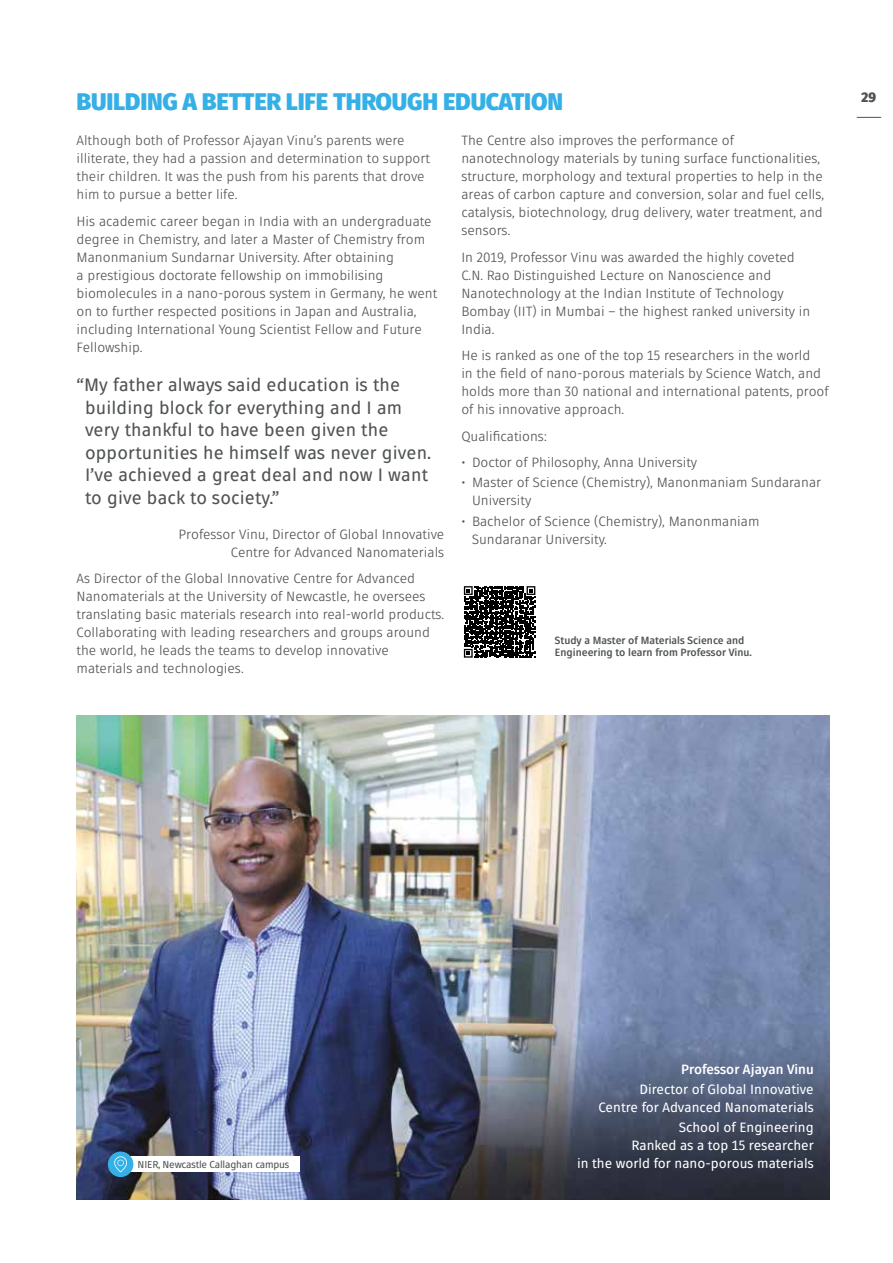
<style>
.page{position:relative;width:893px;height:1263px;background:#fff}
.page>*{position:absolute;margin:0;border:0;box-sizing:border-box;transform-origin:0 0}
.t1{font:900 24px "Fuse V.2 Display";letter-spacing:-.01em;color:#35b0e6}
.t2{font:18px/22.5px "Fuse V.2 Display";letter-spacing:.01em;color:#505354}
.t3{font:13.5px/18px "Fuse V.2 Display";color:#505354}
.t4{font:13.5px/18px "Fuse V.2 Display";color:#575756}
.t5{font:13.5px/18px "Fuse V.2 Display";color:#fff;text-align:right}
.t6{font:700 13.5px "Fuse V.2 Display";color:#fff}
.t7{font:900 13.5px "Fuse V.2 Display";color:#505354}
.t8{font:700 10.5px/12px "Fuse V.2 Display";color:#505354}
.t9{font:10.2px "Fuse V.2 Display";letter-spacing:-.02em;color:#505354}
</style>
<div class="page">
<img style="left:77px;top:715px;width:752px;height:484px">
<svg style="left:464px;top:586px;width:71px;height:72px"></svg>
<svg style="left:857px;top:117px;width:24px;height:1px"></svg>
<div style="left:121px;top:1156px;width:178px;height:16px;background:#fff"></div>
<div style="left:108px;top:1151px;width:25px;height:26px;background:#35b0e6;border-radius:50%"></div>
<svg style="left:114px;top:1156px;width:13px;height:16px"></svg>
<h1 class="t1" style="left:77px;top:86px;width:488px">BUILDING A BETTER LIFE THROUGH EDUCATION</h1>
<p class="t4" style="left:77px;top:132px;width:355px">Although both of Professor Ajayan Vinu’s parents were illiterate, they had a passion and determination to support their children. It was the push from his parents that drove him to pursue a better life.</p>
<p class="t3" style="left:77px;top:212px;width:362px">His academic career began in India with an undergraduate degree in Chemistry, and later a Master of Chemistry from Manonmanium Sundarnar University. After obtaining<br>a prestigious doctorate fellowship on immobilising biomolecules in a nano-porous system in Germany, he went on to further respected positions in Japan and Australia, including International Young Scientist Fellow and Future Fellowship.</p>
<h2 class="t2" style="left:85px;top:374px;width:348px;text-indent:-8px">“My father always said education is the building block for everything and I am very thankful to have been given the opportunities he himself was never given.<br>I’ve achieved a great deal and now I want to give back to society.”</h2>
<p class="t3" style="left:179px;top:525px;width:267px;text-align:right">Professor Vinu, Director of Global Innovative<br>Centre for Advanced Nanomaterials</p>
<p class="t3" style="left:77px;top:570px;width:369px">As Director of the Global Innovative Centre for Advanced Nanomaterials at the University of Newcastle, he oversees translating basic materials research into real-world products.<br>Collaborating with leading researchers and groups around the world, he leads the teams to develop innovative materials and technologies.</p>
<p class="t3" style="left:461px;top:132px;width:364px">The Centre also improves the performance of nanotechnology materials by tuning surface functionalities, structure, morphology and textural properties to help in the areas of carbon capture and conversion, solar and fuel cells, catalysis, biotechnology, drug delivery, water treatment, and sensors.</p>
<p class="t3" style="left:461px;top:248px;width:351px">In 2019, Professor Vinu was awarded the highly coveted C.N. Rao Distinguished Lecture on Nanoscience and Nanotechnology at the Indian Institute of Technology Bombay (IIT) in Mumbai – the highest ranked university in India.</p>
<p class="t3" style="left:461px;top:347px;width:369px">He is ranked as one of the top 15 researchers in the world<br>in the field of nano-porous materials by Science Watch, and holds more than 30 national and international patents, proof of his innovative approach.</p>
<p class="t3" style="left:461px;top:427px;width:87px">Qualifications:</p>
<p class="t3" style="left:461px;top:454px;width:237px">• Doctor of Philosophy, Anna University</p>
<p class="t3" style="left:472px;top:474px;width:351px;text-indent:-11px">• Master of Science (Chemistry), Manonmaniam Sundaranar<br>University</p>
<p class="t3" style="left:472px;top:512px;width:289px;text-indent:-11px">• Bachelor of Science (Chemistry), Manonmaniam<br>Sundaranar University.</p>
<p class="t8" style="left:555px;top:634px;width:198px">Study a Master of Materials Science and<br>Engineering to learn from Professor Vinu.</p>
<p class="t7" style="left:862px;top:88px;width:16px">29</p>
<p class="t9" style="left:138px;top:1158px;width:153px">NIER, Newcastle Callaghan campus</p>
<p class="t6" style="left:681px;top:1060px;width:134px">Professor Ajayan Vinu</p>
<p class="t5" style="left:598px;top:1080px;width:217px">Director of Global Innovative<br>Centre for Advanced Nanomaterials</p>
<p class="t5" style="left:577px;top:1118px;width:238px">School of Engineering<br>Ranked as a top 15 researcher<br>in the world for nano-porous materials</p>
</div>
